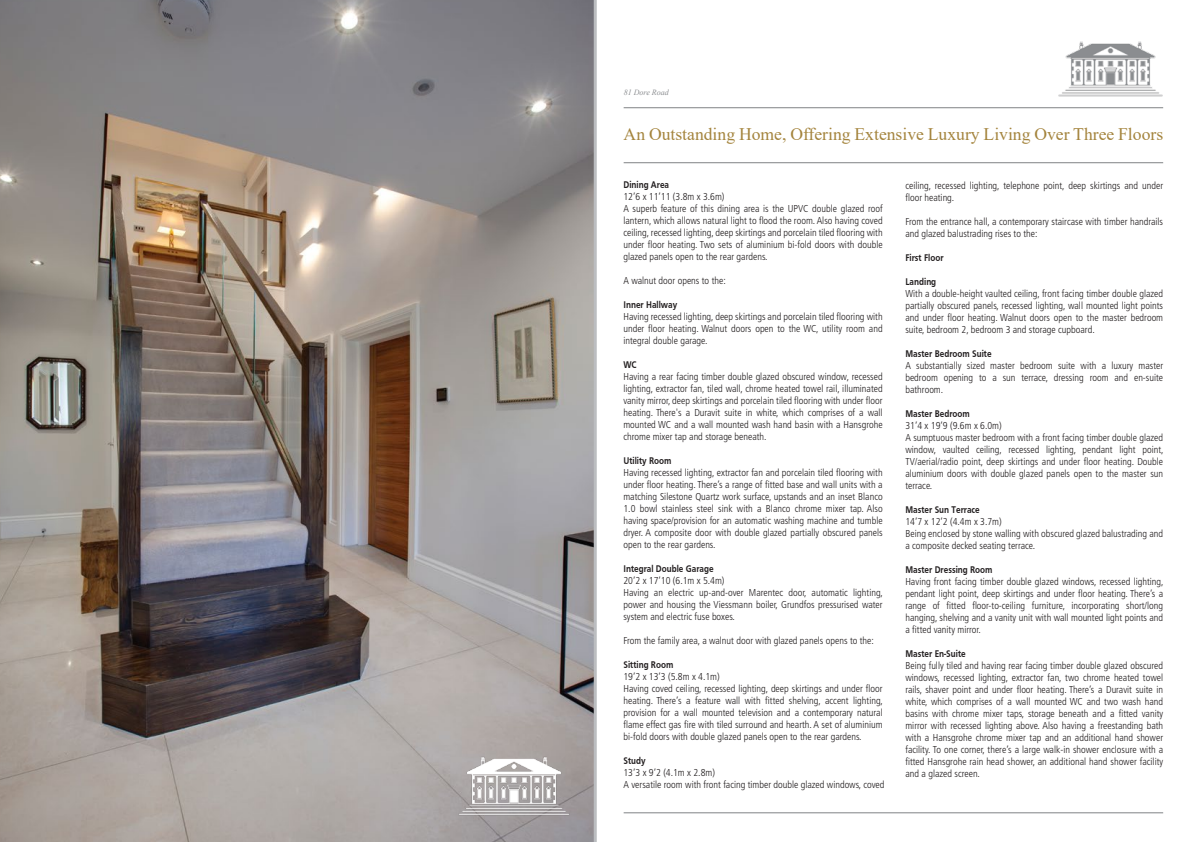
<style>
.page{position:relative;width:1191px;height:842px;background:#fff}
.page>*{position:absolute;margin:0;border:0;box-sizing:border-box;transform-origin:0 0}
.t1{font:17.6px "Times New Roman";color:#a4843d}
.t2{font:300 condensed 10px/12px "Frutiger LT Std";color:#231f20}
.t3{font:700 10px "Frutiger Cnd";color:#231f20}
.t4{font:italic 8px "Times New Roman";color:#8a8c8f}
</style>
<div class="page">
<img style="left:0;top:0;width:594px;height:842px">
<hr style="left:594px;top:0;width:3px;height:842px;background:#bbbdc0">
<img style="left:1058px;top:41px;width:105px;height:56px">
<img style="left:450px;top:748px;width:142px;height:90px">
<img style="left:458px;top:756px;width:112px;height:59px">
<hr style="left:623px;top:107px;width:540px;height:1px;background:#808285">
<hr style="left:623px;top:162px;width:540px;height:1px;background:#808285">
<img style="left:0;top:756px;width:171px;height:86px">
<hr style="left:623px;top:812px;width:540px;height:1px;background:#808285">
<p class="t4" style="left:624px;top:87px;width:47px">81 Dore Road</p>
<h1 class="t1" style="left:623px;top:122px;width:541px">An Outstanding Home, Offering Extensive Luxury Living Over Three Floors</h1>
<p class="t2" style="left:905px;top:179px;width:259px">ceiling, recessed lighting, telephone point, deep skirtings and under floor heating.</p>
<p class="t2" style="left:905px;top:215px;width:259px">From the entrance hall, a contemporary staircase with timber handrails and glazed balustrading rises to the:</p>
<p class="t3" style="left:905px;top:252px;width:40px">First Floor</p>
<p class="t3" style="left:905px;top:276px;width:32px">Landing</p>
<p class="t2" style="left:905px;top:287px;width:259px;text-align:justify">With a double-height vaulted ceiling, front facing timber double glazed partially obscured panels, recessed lighting, wall mounted light points and under floor heating. Walnut doors open to the master bedroom suite, bedroom 2, bedroom 3 and storage cupboard.</p>
<p class="t3" style="left:905px;top:348px;width:88px">Master Bedroom Suite</p>
<p class="t2" style="left:905px;top:359px;width:259px;text-align:justify">A substantially sized master bedroom suite with a luxury master bedroom opening to a sun terrace, dressing room and en-suite bathroom.</p>
<p class="t3" style="left:905px;top:408px;width:66px">Master Bedroom</p>
<p class="t2" style="left:905px;top:419px;width:260px">31’4 x 19’9 (9.6m x 6.0m)<br>A sumptuous master bedroom with a front facing timber double glazed window, vaulted ceiling, recessed lighting, pendant light point, TV/aerial/radio point, deep skirtings and under floor heating. Double aluminium doors with double glazed panels open to the master sun terrace.</p>
<p class="t3" style="left:905px;top:504px;width:76px">Master Sun Terrace</p>
<p class="t2" style="left:905px;top:515px;width:259px">14’7 x 12’2 (4.4m x 3.7m)<br>Being enclosed by stone walling with obscured glazed balustrading and a composite decked seating terrace.</p>
<p class="t3" style="left:905px;top:564px;width:89px">Master Dressing Room</p>
<p class="t2" style="left:905px;top:575px;width:259px;text-align:justify">Having front facing timber double glazed windows, recessed lighting, pendant light point, deep skirtings and under floor heating. There’s a range of fitted floor-to-ceiling furniture, incorporating short/long hanging, shelving and a vanity unit with wall mounted light points and a fitted vanity mirror.</p>
<p class="t3" style="left:905px;top:648px;width:62px">Master En-Suite</p>
<p class="t2" style="left:905px;top:659px;width:259px;text-align:justify">Being fully tiled and having rear facing timber double glazed obscured windows, recessed lighting, extractor fan, two chrome heated towel rails, shaver point and under floor heating. There’s a Duravit suite in white, which comprises of a wall mounted WC and two wash hand basins with chrome mixer taps, storage beneath and a fitted vanity mirror with recessed lighting above. Also having a freestanding bath with a Hansgrohe chrome mixer tap and an additional hand shower facility. To one corner, there’s a large walk-in shower enclosure with a fitted Hansgrohe rain head shower, an additional hand shower facility and a glazed screen.</p>
<p class="t3" style="left:623px;top:179px;width:47px">Dining Area</p>
<p class="t2" style="left:623px;top:191px;width:261px">12’6 x 11’11 (3.8m x 3.6m)<br>A superb feature of this dining area is the UPVC double glazed roof lantern, which allows natural light to flood the room. Also having coved ceiling, recessed lighting, deep skirtings and porcelain tiled flooring with under floor heating. Two sets of aluminium bi-fold doors with double glazed panels open to the rear gardens.</p>
<p class="t2" style="left:623px;top:275px;width:104px">A walnut door opens to the:</p>
<p class="t3" style="left:623px;top:299px;width:55px">Inner Hallway</p>
<p class="t2" style="left:623px;top:311px;width:261px;text-align:justify">Having recessed lighting, deep skirtings and porcelain tiled flooring with under floor heating. Walnut doors open to the WC, utility room and integral double garage.</p>
<p class="t3" style="left:623px;top:359px;width:15px">WC</p>
<p class="t2" style="left:623px;top:371px;width:261px;text-align:justify">Having a rear facing timber double glazed obscured window, recessed lighting, extractor fan, tiled wall, chrome heated towel rail, illuminated vanity mirror, deep skirtings and porcelain tiled flooring with under floor heating. There's a Duravit suite in white, which comprises of a wall mounted WC and a wall mounted wash hand basin with a Hansgrohe chrome mixer tap and storage beneath.</p>
<p class="t3" style="left:623px;top:455px;width:50px">Utility Room</p>
<p class="t2" style="left:623px;top:467px;width:261px;text-align:justify">Having recessed lighting, extractor fan and porcelain tiled flooring with under floor heating. There’s a range of fitted base and wall units with a matching Silestone Quartz work surface, upstands and an inset Blanco 1.0 bowl stainless steel sink with a Blanco chrome mixer tap. Also having space/provision for an automatic washing machine and tumble dryer. A composite door with double glazed partially obscured panels open to the rear gardens.</p>
<p class="t3" style="left:623px;top:563px;width:92px">Integral Double Garage</p>
<p class="t2" style="left:623px;top:575px;width:261px">20’2 x 17’10 (6.1m x 5.4m)<br>Having an electric up-and-over Marentec door, automatic lighting, power and housing the Viessmann boiler, Grundfos pressurised water system and electric fuse boxes.</p>
<p class="t2" style="left:623px;top:635px;width:252px">From the family area, a walnut door with glazed panels opens to the:</p>
<p class="t3" style="left:623px;top:659px;width:51px">Sitting Room</p>
<p class="t2" style="left:623px;top:671px;width:261px">19’2 x 13’3 (5.8m x 4.1m)<br>Having coved ceiling, recessed lighting, deep skirtings and under floor heating. There’s a feature wall with fitted shelving, accent lighting, provision for a wall mounted television and a contemporary natural flame effect gas fire with tiled surround and hearth. A set of aluminium bi-fold doors with double glazed panels open to the rear gardens.</p>
<p class="t3" style="left:623px;top:755px;width:24px">Study</p>
<p class="t2" style="left:623px;top:767px;width:262px">13’3 x 9’2 (4.1m x 2.8m)<br>A versatile room with front facing timber double glazed windows, coved</p>
</div>
